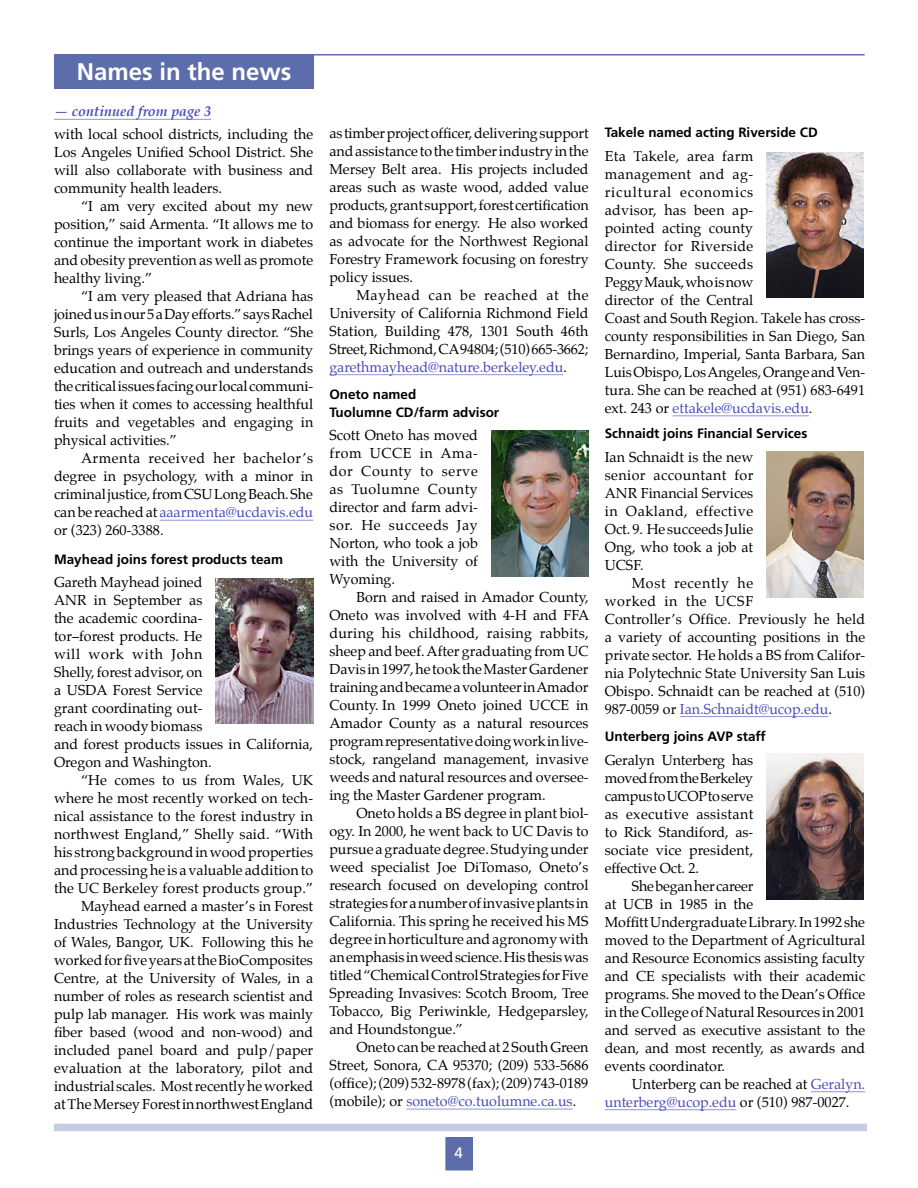
<style>
.page{position:relative;width:918px;height:1188px;background:#fff}
.page>*{position:absolute;margin:0;border:0;box-sizing:border-box;transform-origin:0 0}
.Hed16{font:700 24px "Frutiger";color:#fff}
.t1{font:15px "Frutiger";color:#fff}
.BodyTXT2{font:14.25px/18px "Palatino";color:#000;text-align:justify}
.BodyTXT1{font:14.25px/18px "Palatino";color:#000;text-align:justify}
.jump_from{font:italic 700 14.25px "Palatino";color:#484bba}
.subhed{font:700 13.5px/17.2px "Frutiger";color:#000}
.s1{color:#484bba}
</style>
<div class="page">
<div style="left:446px;top:1138px;width:26px;height:32px;background:#5d6dab"></div>
<div style="left:446px;top:1137px;width:27px;height:33px;border:1px solid #5d6dab"></div>
<div style="left:54px;top:1124px;width:813px;height:7px;background:#c6cce2"></div>
<hr style="left:329px;top:374px;width:234px;height:1px;background:#9193d6">
<hr style="left:406px;top:1109px;width:167px;height:1px;background:#9193d6">
<hr style="left:673px;top:415px;width:136px;height:1px;background:#9193d6">
<hr style="left:680px;top:716px;width:148px;height:1px;background:#9193d6">
<hr style="left:811px;top:1091px;width:54px;height:1px;background:#9193d6">
<hr style="left:605px;top:1109px;width:131px;height:1px;background:#9193d6">
<div style="left:55px;top:55px;width:259px;height:34px;background:#5d6dab"></div>
<hr style="left:55px;top:54px;width:810px;height:2px;background:#5d6dab">
<hr style="left:159px;top:520px;width:154px;height:1px;background:#9193d6">
<img style="left:767px;top:754px;width:97px;height:145px">
<img style="left:767px;top:452px;width:97px;height:145px">
<img style="left:767px;top:152px;width:97px;height:146px">
<img style="left:491px;top:431px;width:98px;height:146px">
<img style="left:216px;top:578px;width:97px;height:146px">
<hr style="left:54px;top:119px;width:157px;height:1px;background:#9193d6">
<p class="Hed16" style="left:77px;top:58px;width:216px">Names in the news</p>
<p class="jump_from" style="left:54px;top:100px;width:159px">— continued from page 3</p>
<p class="BodyTXT2" style="left:54px;top:125px;width:261px">with local school districts, including the Los Angeles Unified School District. She will also collaborate with business and community health leaders.</p>
<p class="BodyTXT2" style="left:54px;top:197px;width:261px;text-indent:27px">“I am very excited about my new position,” said Armenta. “It allows me to continue the important work in diabetes and obesity prevention as well as promote healthy living.”</p>
<p class="BodyTXT2" style="left:54px;top:287px;width:261px;text-indent:27px">“I am very pleased that Adriana has joined us in our 5 a Day efforts.” says Rachel Surls, Los Angeles County director. “She brings years of experience in community education and outreach and understands the critical issues facing our local communi&shy;ties when it comes to accessing healthful fruits and vegetables and engaging in physical activities.”</p>
<p class="BodyTXT2" style="left:54px;top:449px;width:261px;text-indent:27px">Armenta received her bachelor’s degree in psychology, with a minor in criminal justice, from CSU Long Beach. She can be reached at <span class="s1">aaarmenta@ucdavis.edu </span>or (323) 260-3388.</p>
<p class="subhed" style="left:54px;top:550px;width:231px">Mayhead joins forest products team</p>
<p class="BodyTXT1" style="left:54px;top:573px;width:261px;text-align:left">Gareth Mayhead joined<br>ANR in September as<br>the academic coordina-<br>tor–forest products. He<br>will work with John<br>Shelly, forest advisor, on<br>a USDA Forest Service<br>grant coordinating out-<br>reach in woody biomass<br>and forest products issues in California,<br>Oregon and Washington.</p>
<p class="BodyTXT2" style="left:54px;top:771px;width:261px;text-indent:27px">“He comes to us from Wales, UK where he most recently worked on tech&shy;nical assistance to the forest industry in northwest England,” Shelly said. “With his strong background in wood properties and processing he is a valuable addition to the UC Berkeley forest products group.”</p>
<p class="BodyTXT2" style="left:54px;top:897px;width:261px;text-indent:27px">Mayhead earned a master’s in Forest Industries Technology at the University of Wales, Bangor, UK. Following this he worked for five years at the BioComposites Centre, at the University of Wales, in a number of roles as research scientist and pulp lab manager. His work was mainly fiber based (wood and non-wood) and included panel board and pulp/paper evaluation at the laboratory, pilot and industrial scales. Most recently he worked at The Mersey Forest in northwest England</p>
<p class="BodyTXT2" style="left:329px;top:124px;width:261px">as timber project officer, delivering support and assistance to the timber industry in the Mersey Belt area. His projects included areas such as waste wood, added value products, grant support, forest certification and biomass for energy. He also worked as advocate for the Northwest Regional Forestry Framework focusing on forestry policy issues.</p>
<p class="BodyTXT2" style="left:329px;top:286px;width:261px;text-indent:27px">Mayhead can be reached at the University of California Richmond Field Station, Building 478, 1301 South 46th Street, Richmond, CA 94804; (510) 665-3662; <span class="s1">garethmayhead@nature.berkeley.edu</span>.</p>
<p class="subhed" style="left:329px;top:386px;width:171px">Oneto named<br>Tuolumne CD/farm advisor</p>
<p class="BodyTXT1" style="left:329px;top:426px;width:150px">Scott Oneto has moved from UCCE in Ama&shy;dor County to serve as Tuolumne County director and farm advi&shy;sor. He succeeds Jay Norton, who took a job with the University of Wyoming.</p>
<p class="BodyTXT2" style="left:329px;top:588px;width:261px;text-indent:27px">Born and raised in Amador County, Oneto was involved with 4-H and FFA during his childhood, raising rabbits, sheep and beef. After graduating from UC Davis in 1997, he took the Master Gardener training and became a volunteer in Amador County. In 1999 Oneto joined UCCE in Amador County as a natural resources program representative doing work in live&shy;stock, rangeland management, invasive weeds and natural resources and oversee&shy;ing the Master Gardener program.</p>
<p class="BodyTXT2" style="left:329px;top:804px;width:261px;text-indent:27px">Oneto holds a BS degree in plant biol&shy;ogy. In 2000, he went back to UC Davis to pursue a graduate degree. Studying under weed specialist Joe DiTomaso, Oneto’s research focused on developing control strategies for a number of invasive plants in California. This spring he received his MS degree in horticulture and agronomy with an emphasis in weed science. His thesis was titled “Chemical Control Strategies for Five Spreading Invasives: Scotch Broom, Tree Tobacco, Big Periwinkle, Hedgeparsley, and Houndstongue.”</p>
<p class="BodyTXT2" style="left:329px;top:1038px;width:261px;text-indent:27px">Oneto can be reached at 2 South Green Street, Sonora, CA 95370; (209) 533-5686 (office); (209) 532-8978 (fax); (209) 743-0189 (mobile); or <span class="s1">soneto@co.tuolumne.ca.us</span>.</p>
<p class="t1" style="left:454px;top:1144px;width:10px">4</p>
<p class="subhed" style="left:605px;top:124px;width:215px">Takele named acting Riverside CD</p>
<p class="BodyTXT1" style="left:605px;top:147px;width:262px;text-align:left">Eta Takele, area farm<br>management and ag-<br>ricultural economics<br>advisor, has been ap-<br>pointed acting county<br>director for Riverside<br>County. She succeeds<br>Peggy Mauk, who is now<br>director of the Central<br>Coast and South Region. Takele has cross&shy;county responsibilities in San Diego, San<br>Bernardino, Imperial, Santa Barbara, San<br>Luis Obispo, Los Angeles, Orange and Ven&shy;tura. She can be reached at (951) 683-6491 ext. 243 or <span class="s1">ettakele@ucdavis.edu</span>.</p>
<p class="subhed" style="left:605px;top:425px;width:204px">Schnaidt joins Financial Services</p>
<p class="BodyTXT1" style="left:605px;top:448px;width:150px">Ian Schnaidt is the new senior accountant for ANR Financial Services in Oakland, effective Oct. 9. He succeeds Julie Ong, who took a job at UCSF.</p>
<p class="BodyTXT2" style="left:605px;top:574px;width:262px;text-align:left;text-indent:27px">Most recently he<br>worked in the UCSF<br>Controller’s Office. Previously he held a variety of accounting positions in the private sector. He holds a BS from Califor&shy;nia Polytechnic State University San Luis Obispo. Schnaidt can be reached at (510)<br>987-0059 or <span class="s1">Ian.Schnaidt@ucop.edu</span>.</p>
<p class="subhed" style="left:605px;top:728px;width:163px">Unterberg joins AVP staff</p>
<p class="BodyTXT1" style="left:605px;top:751px;width:150px">Geralyn Unterberg has moved from the Berkeley campus to UCOP to serve as executive assistant to Rick Standiford, as&shy;sociate vice president, effective Oct. 2.</p>
<p class="BodyTXT2" style="left:605px;top:877px;width:262px;text-align:left;text-indent:27px">She began her career<br>at UCB in 1985 in the<br>Moffitt Undergraduate Library. In 1992 she moved to the Department of Agricultural and Resource Economics assisting faculty and CE specialists with their academic programs. She moved to the Dean’s Office in the College of Natural Resources in 2001 and served as executive assistant to the dean, and most recently, as awards and events coordinator.</p>
<p class="BodyTXT2" style="left:605px;top:1075px;width:262px;text-indent:27px">Unterberg can be reached at <span class="s1">Geralyn. unterberg@ucop.edu</span> or (510) 987-0027.</p>
</div>
